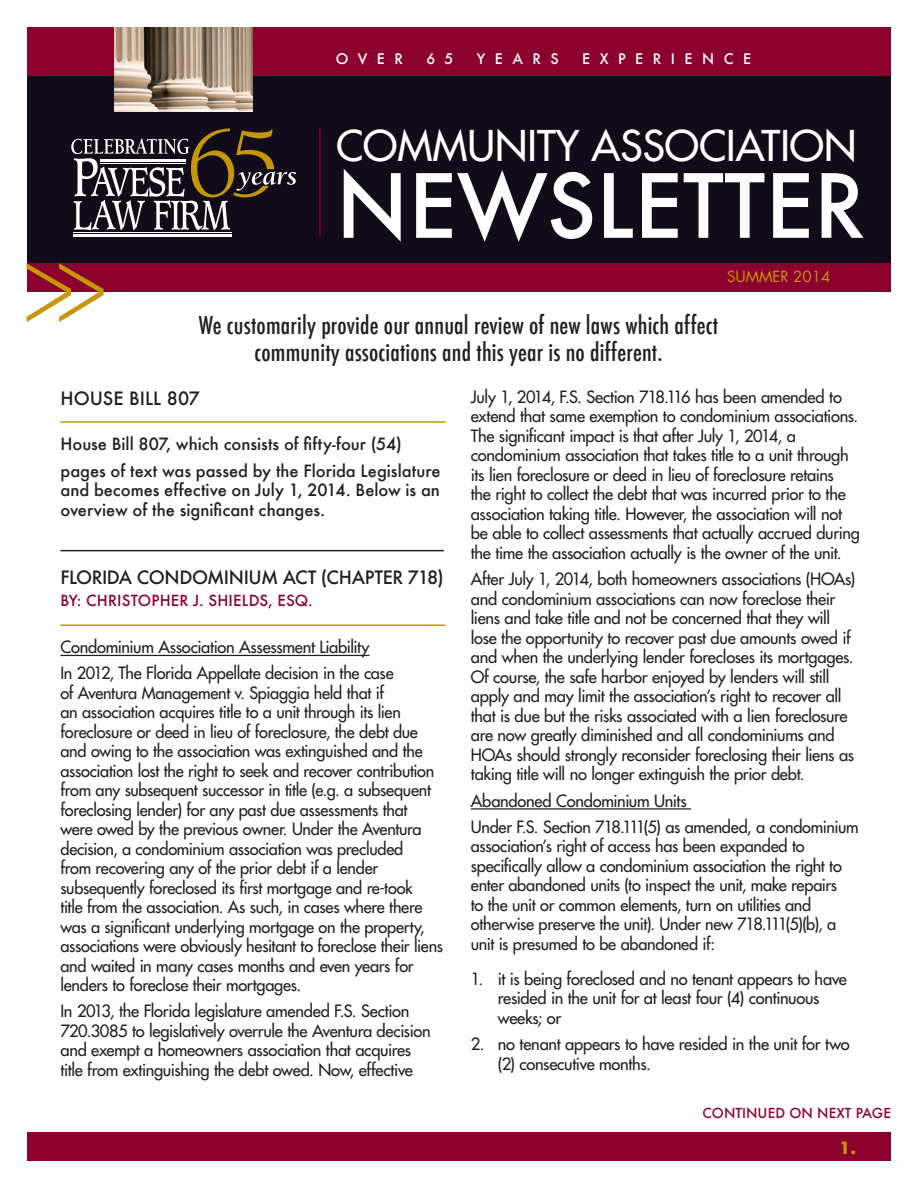
<style>
.page{position:relative;width:918px;height:1188px;background:#fff}
.page>*{position:absolute;margin:0;border:0;box-sizing:border-box;transform-origin:0 0}
.t1{font:300 115.35px "Futura";color:#c49608;scale:.75 1}
.t2{font:500 85.8px "Futura";color:#fff}
.t3{font:41.25px "Futura";color:#fff}
.t4{font:500 condensed 24px/27px "Futura";letter-spacing:.005em;color:#231f20;text-align:center}
.t5{font:500 18px "Futura";letter-spacing:-.02em;color:#231f20}
.t6{font:500 18px "Futura";color:#231f20}
.t7{font:16.5px/19.5px "Futura";letter-spacing:-.015em;color:#231f20}
.t8{font:500 16.5px/27px "Futura";color:#231f20}
.t9{font:700 16.5px "Futura";color:#c49608}
.t10{font:500 15px "Futura";letter-spacing:.01em;color:#8c022e}
.t11{font:15px "Futura";color:#c49608}
.t12{font:500 14.25px "Futura";letter-spacing:.665em;color:#fff}
.t13{font:500 13.5px "Futura";letter-spacing:.005em;color:#8c022e}
</style>
<div class="page">
<div style="left:27px;top:71px;width:864px;height:201px;background:#120b19"></div>
<div style="left:27px;top:27px;width:864px;height:49px;background:#8c022e"></div>
<div style="left:27px;top:264px;width:864px;height:28px;background:#8c022e"></div>
<img style="left:115px;top:27px;width:137px;height:85px">
<div style="left:27px;top:1133px;width:864px;height:28px;background:#8c022e"></div>
<hr style="left:73px;top:234px;width:158px;height:3px;background:#fff">
<hr style="left:73px;top:232px;width:158px;height:1px;background:#fff">
<svg style="left:71px;top:129px;width:225px;height:101px"></svg>
<hr style="left:319px;top:129px;width:2px;height:108px;background:#8c022e">
<hr style="left:60px;top:655px;width:310px;height:1px;background:#231f20">
<hr style="left:60px;top:421px;width:385px;height:2px;background:#c49608">
<hr style="left:60px;top:624px;width:385px;height:2px;background:#c49608">
<hr style="left:471px;top:808px;width:220px;height:2px;background:#231f20">
<hr style="left:60px;top:550px;width:384px;height:1px;background:#231f20">
<p class="t12" style="left:336px;top:49px;width:68px">Over</p>
<p class="t12" style="left:426px;top:49px;width:29px">6 5</p>
<p class="t12" style="left:477px;top:49px;width:84px">years</p>
<p class="t12" style="left:582px;top:49px;width:171px">experience</p>
<h3 class="t3" style="left:336px;top:119px;width:522px">COMMUNITY ASSOCIATION</h3>
<h2 class="t2" style="left:336px;top:147px;width:476px">NEWSLETTER</h2>
<h1 class="t1" style="left:22px;top:206px;width:117px">&gt;&gt;</h1>
<p class="t11" style="left:727px;top:266px;width:105px">SUMMER 2014</p>
<h3 class="t4" style="left:199px;top:312px;width:521px">We customarily provide our annual review of new laws which affect community associations and this year is no different.</h3>
<p class="t6" style="left:60px;top:386px;width:141px">HOUSE BI LL 807</p>
<p class="t8" style="left:60px;top:430px;width:382px">House Bill 807, which consists of fifty-four (54) pages of text was passed by the Florida Legislature</p>
<p class="t8" style="left:60px;top:480px;width:381px;line-height:19.5px">and becomes effective on July 1, 2014. Below is an overview of the significant changes.</p>
<p class="t5" style="left:60px;top:565px;width:385px">Florida Condominium Act (Chapter 718)</p>
<p class="t10" style="left:60px;top:591px;width:254px">By: Ch ristoph er J. Sh ields, Esq.</p>
<p class="t7" style="left:60px;top:634px;width:335px;line-height:26.2px">Condominium Association Assessment Liability<br>In 2012, The Florida Appellate decision in the case</p>
<p class="t7" style="left:60px;top:683px;width:384px">of Aventura Management v. Spiaggia held that if<br>an association acquires title to a unit through its lien foreclosure or deed in lieu of foreclosure, the debt due and owing to the association was extinguished and the association lost the right to seek and recover contribution from any subsequent successor in title (e.g. a subsequent foreclosing lender) for any past due assessments that were owed by the previous owner. Under the Aventura decision, a condominium association was precluded<br>from recovering any of the prior debt if a lender subsequently foreclosed its first mortgage and re-took<br>title from the association. As such, in cases where there was a significant underlying mortgage on the property, associations were obviously hesitant to foreclose their liens and waited in many cases months and even years for lenders to foreclose their mortgages.</p>
<p class="t7" style="left:60px;top:1002px;width:372px">In 2013, the Florida legislature amended F.S. Section 720.3085 to legislatively overrule the Aventura decision and exempt a homeowners association that acquires title from extinguishing the debt owed. Now, effective</p>
<p class="t7" style="left:471px;top:387px;width:391px">July 1, 2014, F.S. Section 718.116 has been amended to extend that same exemption to condominium associations.<br>The significant impact is that after July 1, 2014, a condominium association that takes title to a unit through its lien foreclosure or deed in lieu of foreclosure retains<br>the right to collect the debt that was incurred prior to the association taking title. However, the association will not be able to collect assessments that actually accrued during the time the association actually is the owner of the unit.</p>
<p class="t7" style="left:471px;top:569px;width:386px">After July 1, 2014, both homeowners associations (HOAs) and condominium associations can now foreclose their liens and take title and not be concerned that they will lose the opportunity to recover past due amounts owed if and when the underlying lender forecloses its mortgages.<br>Of course, the safe harbor enjoyed by lenders will still apply and may limit the association’s right to recover all that is due but the risks associated with a lien foreclosure are now greatly diminished and all condominiums and HOAs should strongly reconsider foreclosing their liens as taking title will no longer extinguish the prior debt.</p>
<p class="t7" style="left:471px;top:787px;width:389px;line-height:26.2px">Abandoned Condominium Units<br>Under F.S. Section 718.111(5) as amended, a condominium</p>
<p class="t7" style="left:471px;top:836px;width:372px">association’s right of access has been expanded to specifically allow a condominium association the right to enter abandoned units (to inspect the unit, make repairs to the unit or common elements, turn on utilities and otherwise preserve the unit). Under new 718.111(5)(b), a unit is presumed to be abandoned if:</p>
<p class="t7" style="left:498px;top:969px;width:351px;text-indent:-27px">1. it is being foreclosed and no tenant appears to have resided in the unit for at least four (4) continuous weeks; or</p>
<p class="t7" style="left:498px;top:1034px;width:353px;text-indent:-27px">2. no tenant appears to have resided in the unit for two (2) consecutive months.</p>
<p class="t13" style="left:703px;top:1104px;width:20px">CONTINUED</p>
<p class="t13" style="left:789px;top:1104px;width:103px">on next page</p>
<p class="t9" style="left:839px;top:1137px;width:18px">1.</p>
</div>
